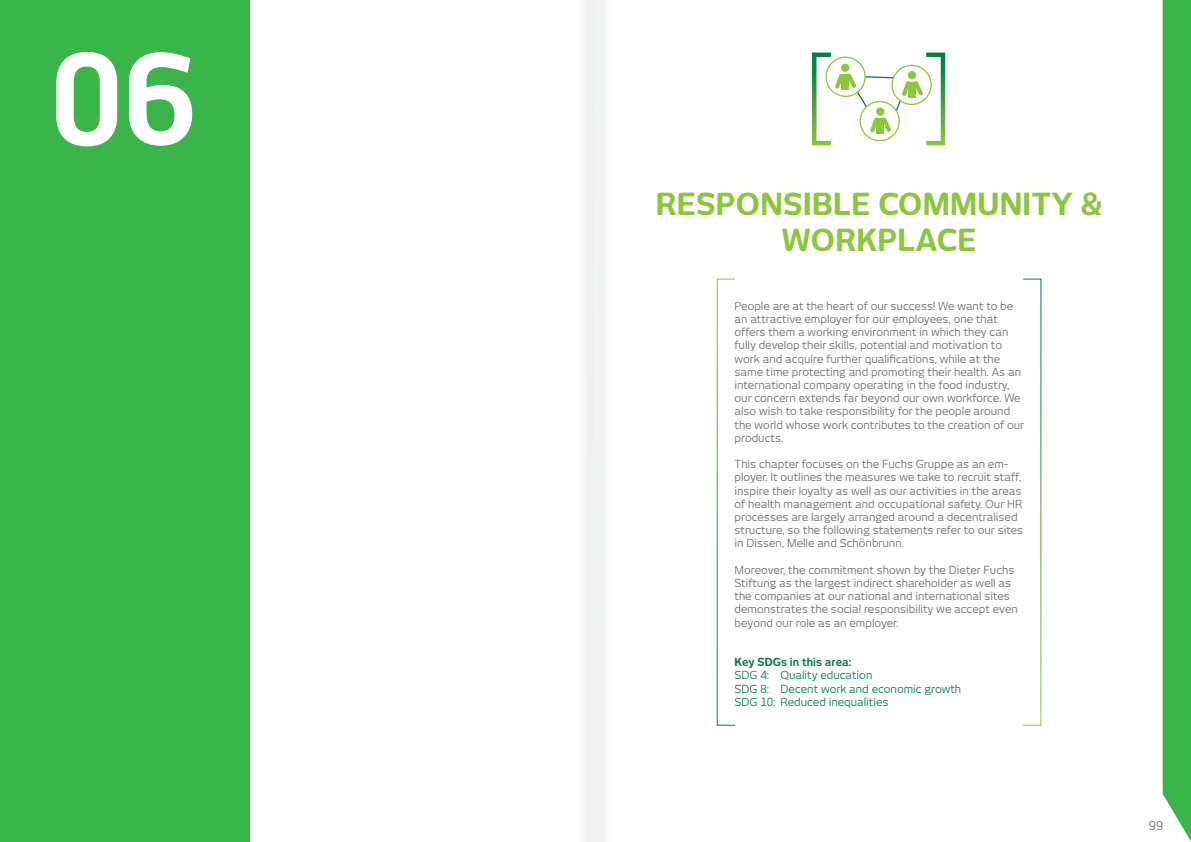
<style>
.page{position:relative;width:1191px;height:842px;background:#fff}
.page>*{position:absolute;margin:0;border:0;box-sizing:border-box;transform-origin:0 0}
.t1{font:700 124px "New June";color:#fff}
.t2{font:700 30px/36px "New June";letter-spacing:.01em;color:#8bc63e;text-align:center}
.t3{font:12px "New June";color:#6c6d70}
.t4{font:11px/13.2px "New June";color:#6c6d70}
.t5{font:11px/13.2px "New June";color:#007e44}
.t6{font:700 11px "New June";color:#007e44}
</style>
<div class="page">
<div style="left:1162px;top:0;width:29px;height:842px;background:#3ab54a"></div>
<div style="left:0;top:0;width:249px;height:842px;background:#3ab54a"></div>
<div style="left:716px;top:279px;width:19px;height:447px;border:1px solid #fff"></div>
<div style="left:1022px;top:279px;width:19px;height:447px;border:1px solid #fff"></div>
<svg style="left:813px;top:54px;width:131px;height:90px"></svg>
<div style="left:585px;top:0;width:20px;height:842px;background:#f2f3f3"></div>
<h1 class="t1" style="left:50px;top:27px;width:148px">06</h1>
<h2 class="t2" style="left:656px;top:186px;width:448px">RESPONSIBLE COMMUNITY &amp;<br>WORKPLACE</h2>
<p class="t4" style="left:734px;top:299px;width:291px">People are at the heart of our success! We want to be an attractive employer for our employees, one that offers them a working environment in which they can fully develop their skills, potential and motivation to work and acquire further qualifications, while at the same time protecting and promoting their health. As an international company operating in the food industry, our concern extends far beyond our own workforce. We also wish to take responsibility for the people around the world whose work contributes to the creation of our products.</p>
<p class="t4" style="left:734px;top:457px;width:290px">This chapter focuses on the Fuchs Gruppe as an em&shy;ployer. It outlines the measures we take to recruit staff, inspire their loyalty as well as our activities in the areas of health management and occupational safety. Our HR processes are largely arranged around a decentralised structure, so the following statements refer to our sites in Dissen, Melle and Schönbrunn.</p>
<p class="t4" style="left:734px;top:563px;width:285px">Moreover, the commitment shown by the Dieter Fuchs Stiftung as the largest indirect shareholder as well as the companies at our national and international sites demonstrates the social responsibility we accept even beyond our role as an employer.</p>
<p class="t6" style="left:734px;top:656px;width:118px">Key SDGs in this area:</p>
<p class="t5" style="left:734px;top:669px;width:228px">SDG 4: Quality education<br>SDG 8: Decent work and economic growth<br>SDG 10: Reduced inequalities</p>
<p class="t3" style="left:1149px;top:818px;width:16px">99</p>
</div>
